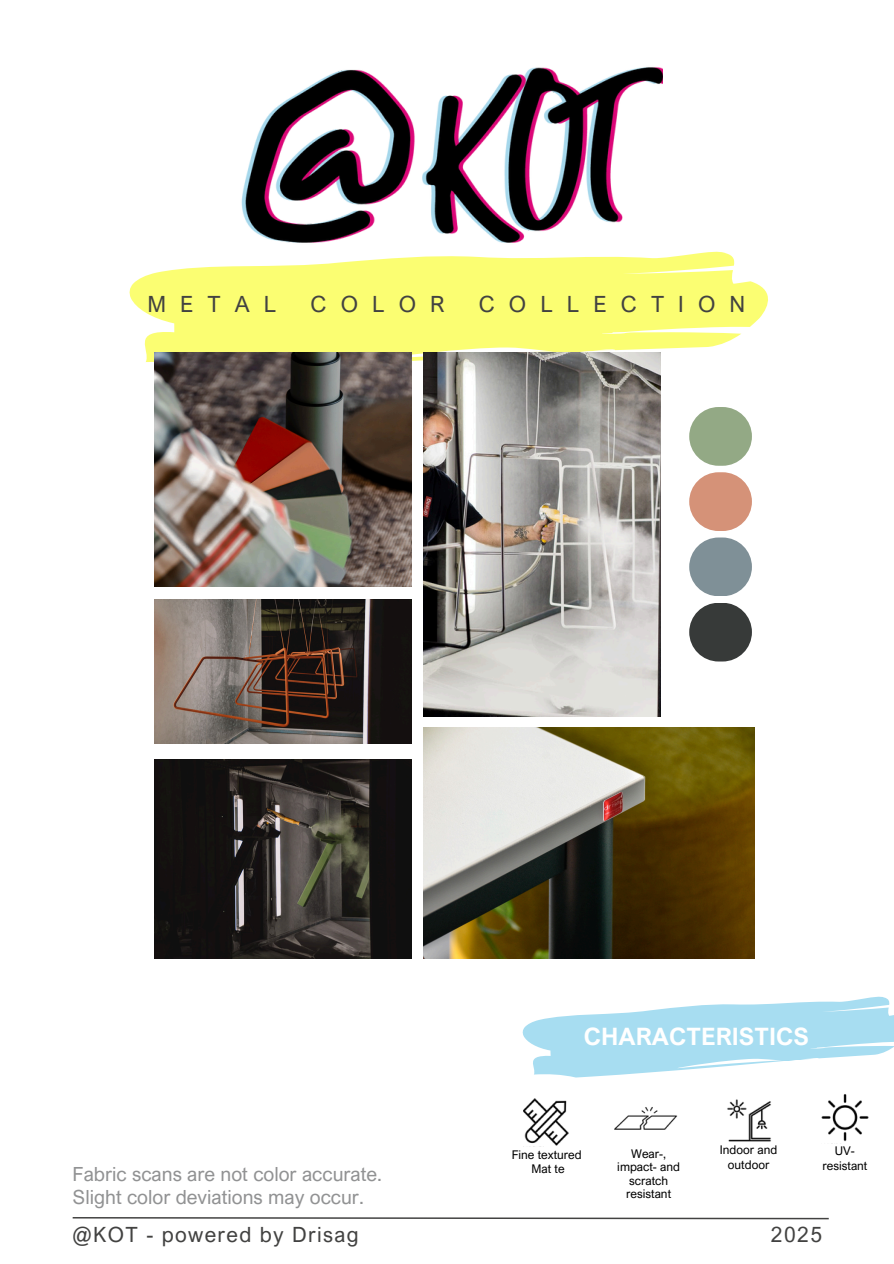
<style>
.page{position:relative;width:894px;height:1264px;background:#fff}
.page>*{position:absolute;margin:0;border:0;box-sizing:border-box;transform-origin:0 0}
.t1{font:700 24px "Arial Nova";color:#fff}
.t2{font:22.35px "Arial Nova";letter-spacing:.63em;color:#424241}
.t3{font:21px "Arial Nova";letter-spacing:.065em;color:#424241}
.t4{font:19.5px/22.5px "Arial Nova";color:#919293}
.t5{font:12px/13.5px "Arial Nova";color:#000;text-align:center}
</style>
<div class="page">
<svg style="left:129px;top:251px;width:639px;height:135px;fill:#fbfe72"></svg>
<img style="left:232px;top:67px;width:430px;height:204px">
<svg style="left:73px;top:1217px;width:755px;height:2px;background:#787877"></svg>
<img style="left:154px;top:352px;width:258px;height:234px">
<img style="left:423px;top:352px;width:237px;height:364px">
<img style="left:154px;top:759px;width:258px;height:199px">
<img style="left:423px;top:727px;width:331px;height:231px">
<div style="left:689px;top:602px;width:62px;height:59px;background:#373a39;border-radius:29px"></div>
<div style="left:689px;top:537px;width:62px;height:59px;background:#7f9097;border-radius:29px"></div>
<div style="left:689px;top:472px;width:62px;height:59px;background:#d59278;border-radius:29px"></div>
<div style="left:689px;top:407px;width:62px;height:59px;background:#93a985;border-radius:29px"></div>
<img style="left:154px;top:599px;width:258px;height:144px">
<img style="left:727px;top:1099px;width:44px;height:43px">
<img style="left:614px;top:1107px;width:64px;height:23px">
<img style="left:523px;top:1098px;width:46px;height:48px">
<img style="left:821px;top:1094px;width:46px;height:48px">
<svg style="left:522px;top:996px;width:371px;height:81px"></svg>
<p class="t2" style="left:147px;top:290px;width:130px">METAL</p>
<p class="t2" style="left:310px;top:290px;width:135px">COLOR</p>
<p class="t2" style="left:479px;top:290px;width:268px">COLLECTION</p>
<p class="t4" style="left:73px;top:1162px;width:311px">Fabric scans are not color accurate.<br>Slight color deviations may occur.</p>
<h3 class="t1" style="left:583px;top:1021px;width:226px">CHARACTERISTICS</h3>
<p class="t5" style="left:511px;top:1147px;width:71px">Fine textured</p>
<p class="t5" style="left:531px;top:1161px;width:35px">Mat te</p>
<p class="t5" style="left:617px;top:1146px;width:64px">Wear-, impact- and scratch resistant</p>
<p class="t5" style="left:719px;top:1142px;width:59px">Indoor and</p>
<p class="t5" style="left:727px;top:1157px;width:43px">outdoor</p>
<p class="t5" style="left:834px;top:1143px;width:22px">UV-</p>
<h1 class="t5" style="left:822px;top:1158px;width:46px">resistant</h1>
<p class="t3" style="left:73px;top:1221px;width:287px">@KOT - powered by Drisag</p>
<h2 class="t3" style="left:770px;top:1221px;width:53px">2025</h2>
</div>
